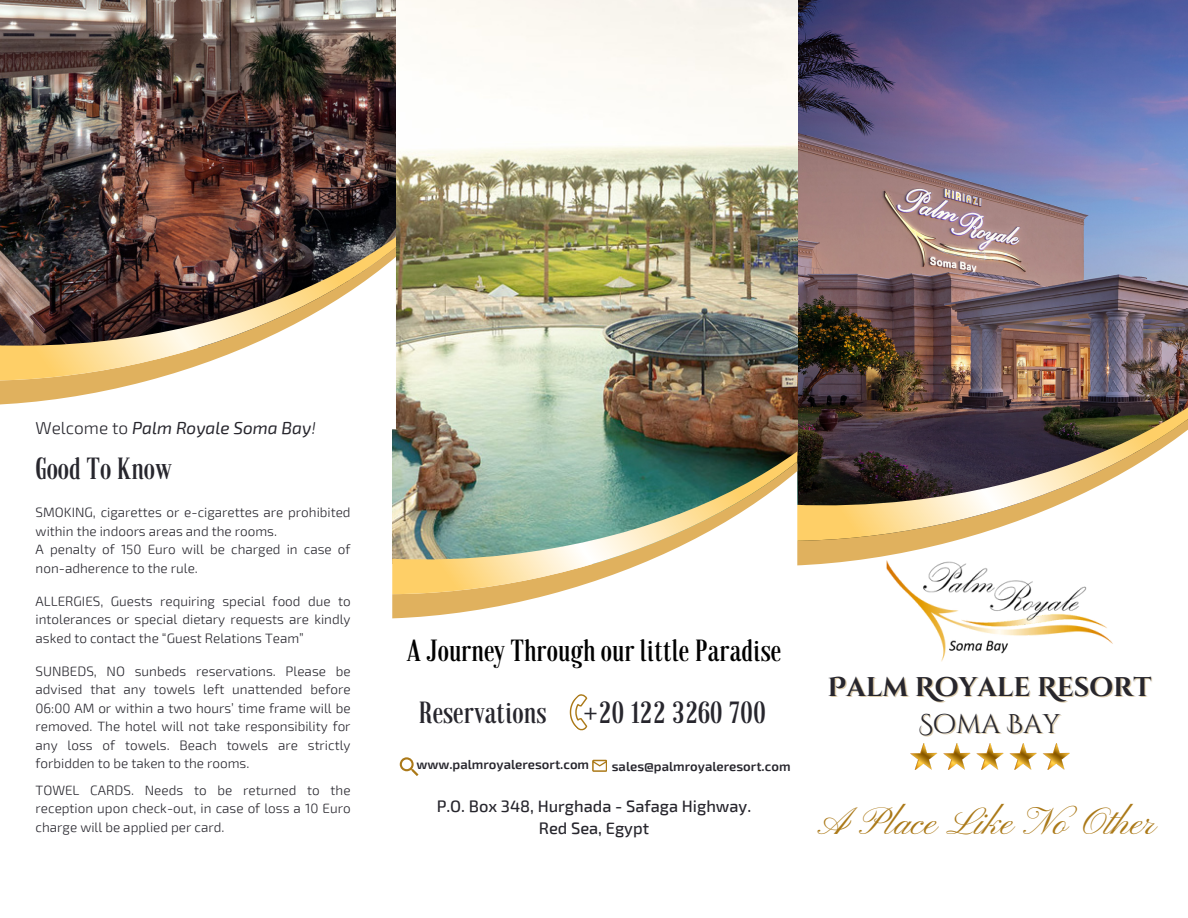
<style>
.page{position:relative;width:1188px;height:918px;background:#fff}
.page>*{position:absolute;margin:0;border:0;box-sizing:border-box;transform-origin:0 0}
.t1{font:38.7px "Pinyon Script";color:#ab7918}
.t2{font:30px "Granaina limpia";color:#27262d}
.t3{font:30px "Granaina limpia";color:#000}
.t4{font:700 27px "Cinzel Decorative";color:#27262d}
.t5{font:27px "Cinzel Decorative";color:#27262d}
.t6{font:italic 17.25px "Exo 2";color:#27262d}
.t7{font:500 16.5px/22.5px "Exo 2";color:#27262d;text-align:center}
.t8{font:300 13.5px/18.5px "Exo 2";color:#27262d;text-align:justify}
.t9{font:600 13.2px "Exo 2";color:#27262d}
.s1{font-weight:300;font-style:normal}
.s2{font-weight:300}
</style>
<div class="page">
<img style="left:797px;top:0;width:391px;height:395px">
<img style="left:392px;top:0;width:405px;height:451px">
<img style="left:0;top:0;width:396px;height:237px">
<svg style="left:797px;top:541px;width:67px;height:25px;background:#e4bb72"></svg>
<img style="left:792px;top:395px;width:396px;height:146px">
<svg style="left:392px;top:594px;width:159px;height:24px;fill:#e0b15e"></svg>
<img style="left:392px;top:451px;width:405px;height:143px">
<svg style="left:0;top:381px;width:396px;height:24px"></svg>
<img style="left:0;top:237px;width:396px;height:144px">
<svg style="left:400px;top:757px;width:19px;height:19px"></svg>
<img style="left:728px;top:577px;width:69px;height:17px">
<img style="left:864px;top:528px;width:270px;height:134px">
<img style="left:910px;top:743px;width:160px;height:27px">
<svg style="left:569px;top:694px;width:38px;height:78px"></svg>
<p class="t6" style="left:36px;top:417px;width:282px"><span class="s1">Welcome to</span> Palm Royale Soma Bay<span class="s2">!</span></p>
<p class="t2" style="left:36px;top:456px;width:138px">Good To Know</p>
<p class="t8" style="left:36px;top:503px;width:317px">SMOKING, cigarettes or e-cigarettes are prohibited within the indoors areas and the rooms.</p>
<p class="t8" style="left:36px;top:540px;width:317px">A penalty of 150 Euro will be charged in case of non-adherence to the rule.</p>
<p class="t8" style="left:36px;top:591px;width:317px">ALLERGIES, Guests requiring special food due to intolerances or special dietary requests are kindly asked to contact the “Guest Relations Team”</p>
<p class="t8" style="left:36px;top:661px;width:317px">SUNBEDS, NO sunbeds reservations. Please be advised that any towels left unattended before 06:00 AM or within a two hours’ time frame will be removed. The hotel will not take responsibility for any loss of towels. Beach towels are strictly forbidden to be taken to the rooms.</p>
<p class="t8" style="left:36px;top:780px;width:317px">TOWEL CARDS. Needs to be returned to the reception upon check-out, in case of loss a 10 Euro charge will be applied per card.</p>
<p class="t3" style="left:407px;top:638px;width:376px">A Journey Through our little Paradise</p>
<p class="t2" style="left:418px;top:700px;width:349px">Reservations +20 122 3260 700</p>
<p class="t9" style="left:416px;top:756px;width:174px">www.palmroyaleresort.com</p>
<p class="t9" style="left:612px;top:758px;width:180px">sales@palmroyaleresort.com</p>
<p class="t7" style="left:437px;top:794px;width:316px">P.O. Box 348, Hurghada - Safaga Highway.<br>Red Sea, Egypt</p>
<p class="t4" style="left:827px;top:669px;width:325px">Palm Royale Resort</p>
<p class="t5" style="left:918px;top:706px;width:143px">SOMA BAY</p>
<p class="t1" style="left:821px;top:801px;width:338px">A Place Like No Other</p>
</div>
